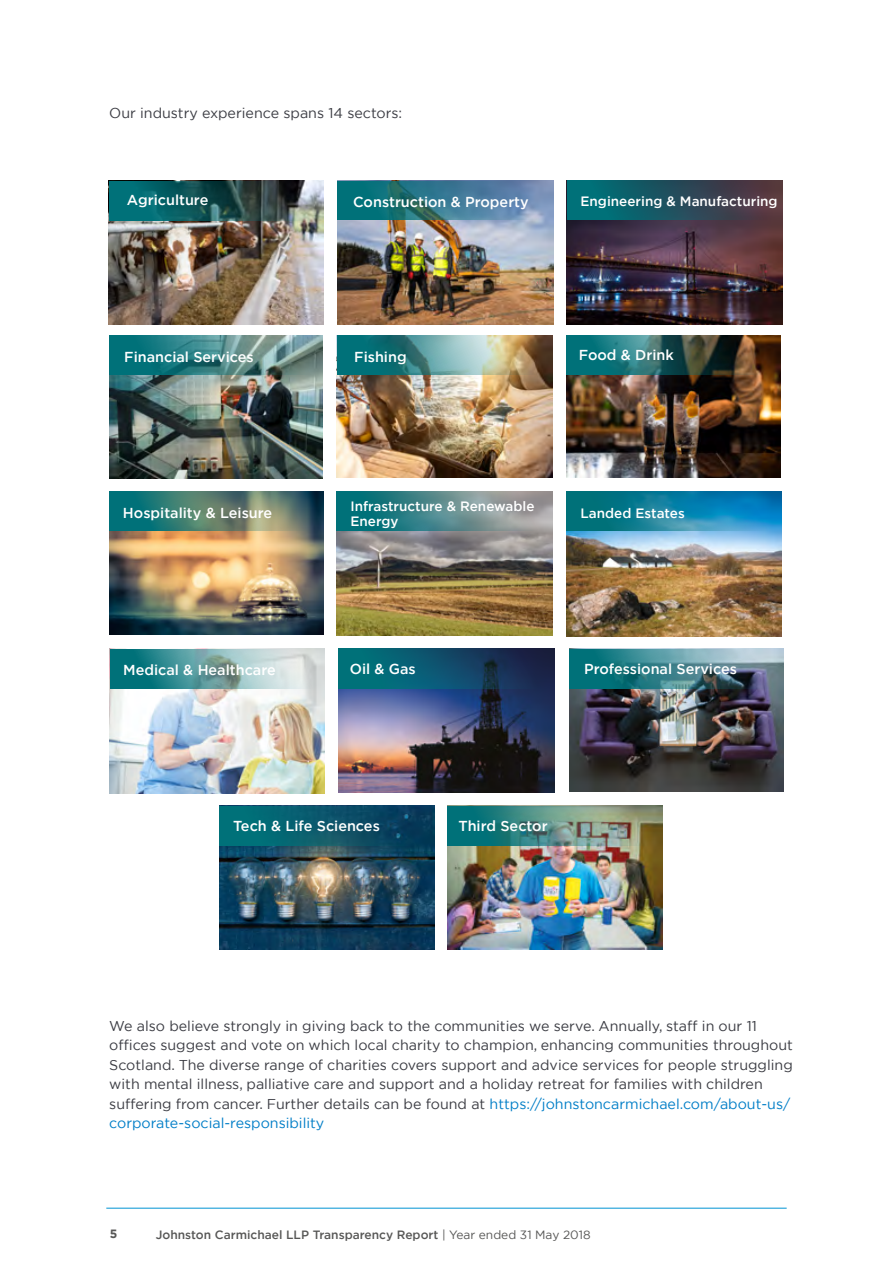
<style>
.page{position:relative;width:893px;height:1263px;background:#fff}
.page>*{position:absolute;margin:0;border:0;box-sizing:border-box;transform-origin:0 0}
.t1{font:500 14.4px "Gotham";color:#fff}
.t2{font:14.25px/19.5px "Gotham";color:#3b3c43}
.t3{font:500 13.5px/15.3px "Gotham";color:#fff}
.t4{font:500 12px "Gotham";color:#575756}
.t5{font:700 12px "Gotham";color:#575756}
.s1{color:#007ec7}
.s2{font-weight:400}
</style>
<div class="page">
<hr style="left:106px;top:1208px;width:681px;height:1px;background:#0094d3">
<img style="left:447px;top:845px;width:215px;height:105px">
<img style="left:219px;top:845px;width:215px;height:105px">
<img style="left:109px;top:649px;width:216px;height:145px">
<img style="left:109px;top:531px;width:214px;height:104px">
<img style="left:110px;top:374px;width:213px;height:104px">
<svg style="left:110px;top:335px;width:213px;height:39px;background:#448687"></svg>
<img style="left:109px;top:221px;width:215px;height:104px">
<img style="left:109px;top:181px;width:215px;height:40px">
<svg style="left:219px;top:806px;width:215px;height:39px;background:#07566a"></svg>
<svg style="left:109px;top:492px;width:214px;height:39px;background:#477970"></svg>
<svg style="left:110px;top:649px;width:215px;height:40px;background:#75abad"></svg>
<img style="left:447px;top:806px;width:215px;height:39px">
<img style="left:569px;top:688px;width:214px;height:104px">
<img style="left:566px;top:492px;width:216px;height:144px">
<img style="left:566px;top:335px;width:214px;height:143px">
<img style="left:567px;top:181px;width:215px;height:143px">
<div style="left:567px;top:181px;width:214px;height:39px;background:linear-gradient(to right,#00747e,#5a303d)"></div>
<img style="left:566px;top:335px;width:213px;height:39px">
<svg style="left:566px;top:492px;width:215px;height:39px;background:#1080a2"></svg>
<svg style="left:569px;top:649px;width:215px;height:39px;background:#46848e"></svg>
<img style="left:338px;top:689px;width:216px;height:103px">
<img style="left:336px;top:492px;width:216px;height:143px">
<img style="left:337px;top:374px;width:216px;height:103px">
<img style="left:337px;top:220px;width:216px;height:104px">
<svg style="left:337px;top:181px;width:216px;height:39px;background:#3a7c91"></svg>
<img style="left:337px;top:335px;width:216px;height:39px">
<svg style="left:336px;top:492px;width:215px;height:39px;background:#55898d"></svg>
<svg style="left:338px;top:649px;width:216px;height:40px;background:#0d4c66"></svg>
<p class="t2" style="left:109px;top:103px;width:295px">Our industry experience spans 14 sectors:</p>
<p class="t1" style="left:127px;top:191px;width:83px">Agriculture</p>
<p class="t1" style="left:353px;top:193px;width:177px">Construction &amp; Property</p>
<p class="t3" style="left:581px;top:194px;width:199px">Engineering &amp; Manufacturing</p>
<p class="t1" style="left:124px;top:347px;width:131px">Financial Services</p>
<p class="t1" style="left:354px;top:347px;width:54px">Fishing</p>
<p class="t1" style="left:579px;top:346px;width:97px">Food &amp; Drink</p>
<p class="t1" style="left:123px;top:503px;width:151px">Hospitality &amp; Leisure</p>
<p class="t3" style="left:351px;top:498px;width:185px">Infrastructure &amp; Renewable<br>Energy</p>
<p class="t3" style="left:580px;top:505px;width:106px">Landed Estates</p>
<p class="t1" style="left:123px;top:660px;width:154px">Medical &amp; Healthcare</p>
<p class="t1" style="left:350px;top:659px;width:67px">Oil &amp; Gas</p>
<p class="t1" style="left:584px;top:659px;width:154px">Professional Services</p>
<p class="t1" style="left:233px;top:817px;width:148px">Tech &amp; Life Sciences</p>
<p class="t1" style="left:458px;top:817px;width:91px">Third Sector</p>
<p class="t2" style="left:109px;top:1015px;width:685px">We also believe strongly in giving back to the communities we serve. Annually, staff in our 11 offices suggest and vote on which local charity to champion, enhancing communities throughout Scotland. The diverse range of charities covers support and advice services for people struggling with mental illness, palliative care and support and a holiday retreat for families with children suffering from cancer. Further details can be found at <span class="s1">https://johnstoncarmichael.com/about-us/ corporate-social-responsibility</span></p>
<p class="t5" style="left:110px;top:1226px;width:9px">5</p>
<p class="t4" style="left:156px;top:1227px;width:436px">Johnston Carmichael LLP Transparency Report <span class="s2">| Year ended 31 May 2018</span></p>
</div>
